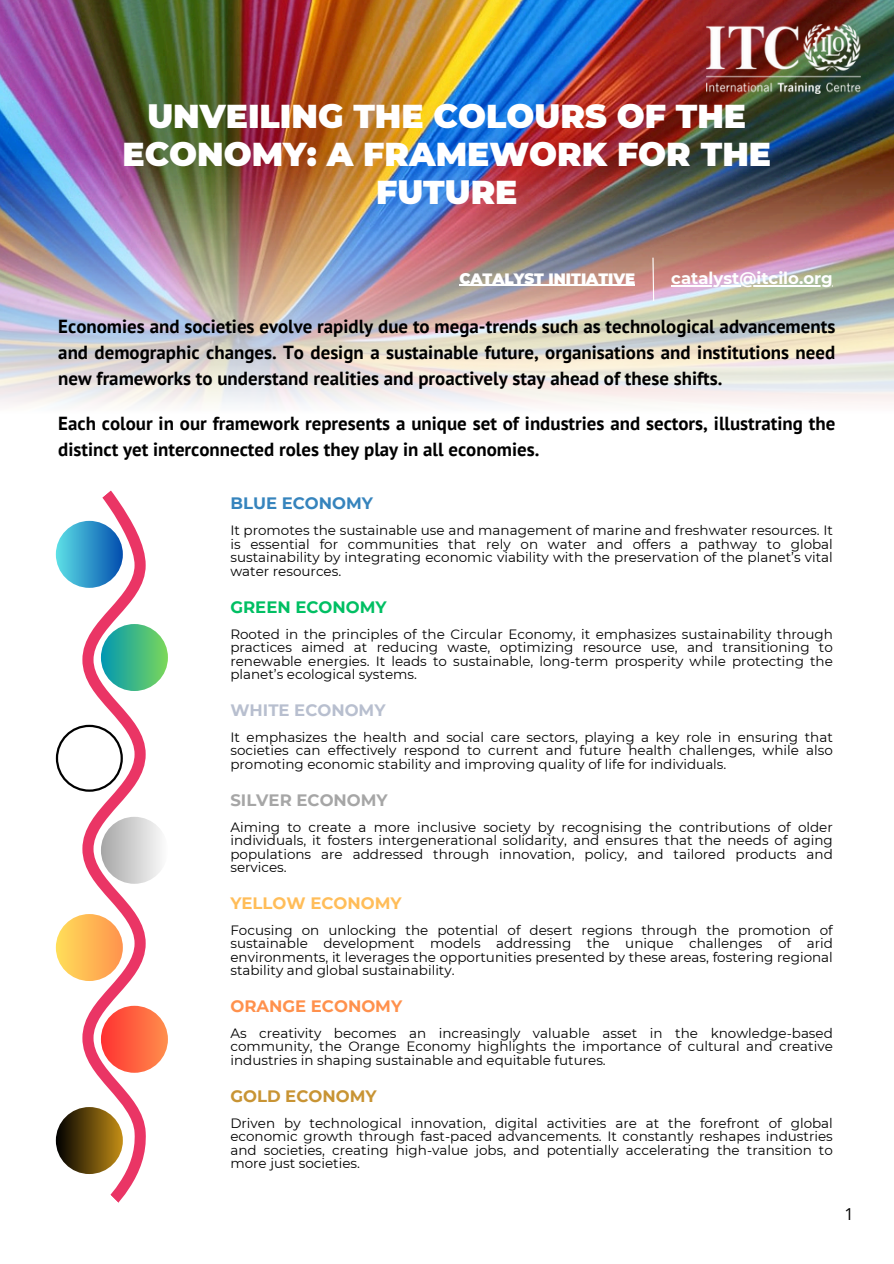
<style>
.page{position:relative;width:894px;height:1264px;background:#fff}
.page>*{position:absolute;margin:0;border:0;box-sizing:border-box;transform-origin:0 0}
.t1{font:900 33px/38.2px "Montserrat";color:#fff;text-align:center}
.t2{font:700 18.9px/25.8px "PT Sans";color:#000}
.t3{font:700 16.5px "Montserrat";color:#fff}
.t4{font:700 16.5px "Montserrat";color:#a6a6a6}
.t5{font:700 16.5px "Montserrat";color:#ffbd59}
.t6{font:700 16.5px "Montserrat";color:#ff914d}
.t7{font:700 16.5px "Montserrat";color:#00bf63}
.t8{font:700 16.5px "Montserrat";color:#b8bfcf}
.t9{font:700 16.5px "Montserrat";color:#3684bd}
.t10{font:700 16.5px "Montserrat";color:#c89434}
.t11{font:16.5px "Open Sans";color:#000}
.t12{font:900 15px "Montserrat";color:#fff}
.t13{font:13.5px/13.5px "Montserrat";color:#000;text-align:justify}
</style>
<div class="page">
<img style="left:0;top:0;width:893px;height:118px">
<img style="left:0;top:118px;width:893px;height:286px">
<svg style="left:56px;top:521px;width:67px;height:67px"></svg>
<svg style="left:101px;top:624px;width:67px;height:67px"></svg>
<svg style="left:56px;top:725px;width:26px;height:66px"></svg>
<svg style="left:101px;top:816px;width:67px;height:67px"></svg>
<svg style="left:56px;top:914px;width:67px;height:67px"></svg>
<svg style="left:101px;top:1005px;width:67px;height:67px"></svg>
<svg style="left:56px;top:1107px;width:67px;height:66px"></svg>
<img style="left:706px;top:24px;width:154px;height:70px">
<svg style="left:651px;top:256px;width:3px;height:46px"></svg>
<svg style="left:82px;top:495px;width:66px;height:698px"></svg>
<svg style="left:82px;top:490px;width:32px;height:11px"></svg>
<svg style="left:82px;top:1192px;width:44px;height:11px"></svg>
<hr style="left:459px;top:285px;width:176px;height:1px;background:#fff">
<hr style="left:671px;top:285px;width:161px;height:1px;background:#fff">
<h4 class="t1" style="left:122px;top:97px;width:650px">UNVEILING THE COLOURS OF THE<br>ECONOMY: A FRAMEWORK FOR THE<br>FUTURE</h4>
<h2 class="t12" style="left:459px;top:269px;width:177px">CATALYST INITIATIVE</h2>
<p class="t3" style="left:671px;top:268px;width:163px">catalyst@itcilo.org</p>
<h2 class="t2" style="left:58px;top:313px;width:778px;text-align:justify">Economies and societies evolve rapidly due to mega-trends such as technological advancements and demographic changes. To design a sustainable future, organisations and institutions need new frameworks to understand realities and proactively stay ahead of these shifts.</h2>
<h3 class="t2" style="left:58px;top:410px;width:778px">Each colour in our framework represents a unique set of industries and sectors, illustrating the distinct yet interconnected roles they play in all economies.</h3>
<p class="t9" style="left:230px;top:493px;width:144px">BLUE ECONOMY</p>
<h3 class="t13" style="left:230px;top:524px;width:603px">It promotes the sustainable use and management of marine and freshwater resources. It is essential for communities that rely on water and offers a pathway to global sustainability by integrating economic viability with the preservation of the planet’s vital water resources.</h3>
<h1 class="t7" style="left:230px;top:597px;width:158px">GREEN ECONOMY</h1>
<p class="t13" style="left:230px;top:627px;width:603px">Rooted in the principles of the Circular Economy, it emphasizes sustainability through practices aimed at reducing waste, optimizing resource use, and transitioning to renewable energies. It leads to sustainable, long-term prosperity while protecting the planet’s ecological systems.</p>
<p class="t8" style="left:230px;top:700px;width:157px">WHITE ECONOMY</p>
<h3 class="t13" style="left:230px;top:730px;width:603px">It emphasizes the health and social care sectors, playing a key role in ensuring that societies can effectively respond to current and future health challenges, while also promoting economic stability and improving quality of life for individuals.</h3>
<p class="t4" style="left:230px;top:789px;width:159px">SILVER ECONOMY</p>
<h3 class="t13" style="left:230px;top:820px;width:603px">Aiming to create a more inclusive society by recognising the contributions of older individuals, it fosters intergenerational solidarity, and ensures that the needs of aging populations are addressed through innovation, policy, and tailored products and services.</h3>
<p class="t5" style="left:230px;top:892px;width:173px">YELLOW ECONOMY</p>
<h3 class="t13" style="left:230px;top:923px;width:603px">Focusing on unlocking the potential of desert regions through the promotion of sustainable development models addressing the unique challenges of arid environments, it leverages the opportunities presented by these areas, fostering regional stability and global sustainability.</h3>
<p class="t6" style="left:230px;top:996px;width:173px">ORANGE ECONOMY</p>
<h3 class="t13" style="left:230px;top:1026px;width:603px">As creativity becomes an increasingly valuable asset in the knowledge-based community, the Orange Economy highlights the importance of cultural and creative industries in shaping sustainable and equitable futures.</h3>
<p class="t10" style="left:230px;top:1085px;width:148px">GOLD ECONOMY</p>
<h3 class="t13" style="left:230px;top:1116px;width:603px">Driven by technological innovation, digital activities are at the forefront of global economic growth through fast-paced advancements. It constantly reshapes industries and societies, creating high-value jobs, and potentially accelerating the transition to more just societies.</h3>
<p class="t11" style="left:844px;top:1201px;width:11px">1</p>
</div>
